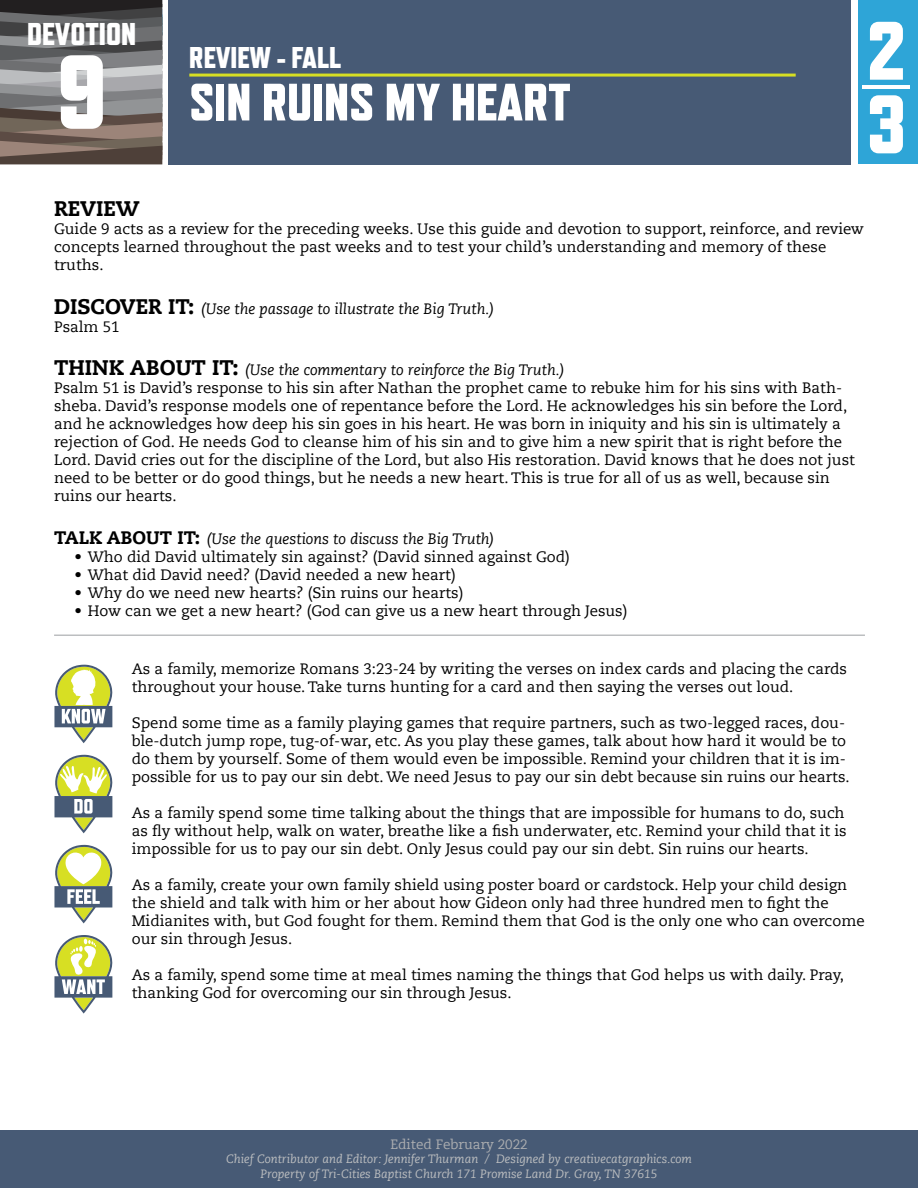
<style>
.page{position:relative;width:918px;height:1188px;background:#fff}
.page>*{position:absolute;margin:0;border:0;box-sizing:border-box;transform-origin:0 0}
.t1{font:800 105px "Refrigerator Deluxe";color:#fff}
.t2{font:800 82.5px "Refrigerator Deluxe";color:#fff}
.t3{font:800 52.5px "Refrigerator Deluxe";color:#fff}
.t4{font:800 31.5px "Refrigerator Deluxe";color:#fff}
.t5{font:800 30px "Refrigerator Deluxe";color:#fff}
.t6{font:800 21px "Caecilia LT Std";color:#000}
.t7{font:15px/18px "Caecilia LT Std";color:#000}
.t8{font:italic 15px/18px "Caecilia LT Std";color:#000}
.t9{font:13.5px "Caecilia LT Std";color:#abadb0}
.t10{font:italic 12px/14.4px "Caecilia LT Std";color:#bcbec0;text-align:center}
.s1{font-weight:800;font-style:normal;font-size:21px}
.s2{font-style:normal}
.s3{font-weight:800;font-size:21px}
.s4{font-style:italic}
.s5{font-weight:800;font-style:normal;font-size:18px}
</style>
<div class="page">
<div style="left:858px;top:0;width:60px;height:164px;background:#2ea5d7"></div>
<hr style="left:863px;top:85px;width:47px;height:4px;background:#fff">
<svg style="left:0;top:0;width:162px;height:164px;background:#706b6a"></svg>
<div style="left:169px;top:0;width:682px;height:164px;background:#475a75"></div>
<hr style="left:189px;top:74px;width:607px;height:3px;background:#d7df23">
<hr style="left:54px;top:634px;width:811px;height:2px;background:#bcbec0">
<div style="left:0;top:1131px;width:918px;height:57px;background:#475a75"></div>
<svg style="left:54px;top:665px;width:59px;height:78px"></svg>
<svg style="left:54px;top:755px;width:59px;height:78px"></svg>
<svg style="left:54px;top:935px;width:59px;height:79px"></svg>
<svg style="left:54px;top:845px;width:59px;height:78px"></svg>
<h3 class="t4" style="left:27px;top:16px;width:111px">DEVOTION</h3>
<h1 class="t1" style="left:57px;top:30px;width:52px">9</h1>
<h3 class="t5" style="left:189px;top:40px;width:153px">REVIEW - FALL</h3>
<h3 class="t3" style="left:189px;top:71px;width:383px">SIN RUINS MY HEART</h3>
<h2 class="t2" style="left:867px;top:2px;width:41px">2</h2>
<h2 class="t2" style="left:867px;top:75px;width:41px">3</h2>
<h3 class="t6" style="left:54px;top:196px;width:87px">REVIEW</h3>
<p class="t7" style="left:54px;top:220px;width:811px">Guide 9 acts as a review for the preceding weeks. Use this guide and devotion to support, reinforce, and review concepts learned throughout the past weeks and to test your child’s understanding and memory of these truths.</p>
<p class="t8" style="left:54px;top:300px;width:442px"><span class="s1">DISCOVER IT:</span> (Use the passage to illustrate the Big Truth.)<br><span class="s2">Psalm 51</span></p>
<p class="t7" style="left:54px;top:361px;width:802px"><span class="s3">THINK ABOUT IT:</span> <span class="s4">(Use the commentary to reinforce the Big Truth.)<br></span>Psalm 51 is David’s response to his sin after Nathan the prophet came to rebuke him for his sins with Bath&shy;sheba. David’s response models one of repentance before the Lord. He acknowledges his sin before the Lord, and he acknowledges how deep his sin goes in his heart. He was born in iniquity and his sin is ultimately a rejection of God. He needs God to cleanse him of his sin and to give him a new spirit that is right before the Lord. David cries out for the discipline of the Lord, but also His restoration. David knows that he does not just need to be better or do good things, but he needs a new heart. This is true for all of us as well, because sin ruins our hearts.</p>
<p class="t8" style="left:54px;top:530px;width:442px"><span class="s5">TALK ABOUT IT:</span> (Use the questions to discuss the Big Truth)</p>
<p class="t7" style="left:74px;top:548px;width:497px">• Who did David ultimately sin against? (David sinned against God)</p>
<p class="t7" style="left:74px;top:566px;width:383px">• What did David need? (David needed a new heart)</p>
<p class="t7" style="left:74px;top:584px;width:391px">• Why do we need new hearts? (Sin ruins our hearts)</p>
<p class="t7" style="left:74px;top:602px;width:555px">• How can we get a new heart? (God can give us a new heart through Jesus)</p>
<p class="t7" style="left:132px;top:660px;width:717px">As a family, memorize Romans 3:23-24 by writing the verses on index cards and placing the cards throughout your house. Take turns hunting for a card and then saying the verses out loud.</p>
<p class="t7" style="left:132px;top:714px;width:720px">Spend some time as a family playing games that require partners, such as two-legged races, dou&shy;ble-dutch jump rope, tug-of-war, etc. As you play these games, talk about how hard it would be to do them by yourself. Some of them would even be impossible. Remind your children that it is im&shy;possible for us to pay our sin debt. We need Jesus to pay our sin debt because sin ruins our hearts.</p>
<p class="t7" style="left:132px;top:804px;width:716px">As a family spend some time talking about the things that are impossible for humans to do, such as fly without help, walk on water, breathe like a fish underwater, etc. Remind your child that it is impossible for us to pay our sin debt. Only Jesus could pay our sin debt. Sin ruins our hearts.</p>
<p class="t7" style="left:132px;top:876px;width:734px">As a family, create your own family shield using poster board or cardstock. Help your child design the shield and talk with him or her about how Gideon only had three hundred men to fight the Midianites with, but God fought for them. Remind them that God is the only one who can overcome our sin through Jesus.</p>
<p class="t7" style="left:132px;top:966px;width:714px">As a family, spend some time at meal times naming the things that God helps us with daily. Pray, thanking God for overcoming our sin through Jesus.</p>
<p class="t9" style="left:390px;top:1137px;width:139px">Edited February 2022</p>
<p class="t10" style="left:226px;top:1152px;width:467px">Chief Contributor and Editor: Jennifer Thurman / Designed by creativecatgraphics.com<br>Property of Tri-Cities Baptist Church 171 Promise Land Dr. Gray, TN 37615</p>
</div>
